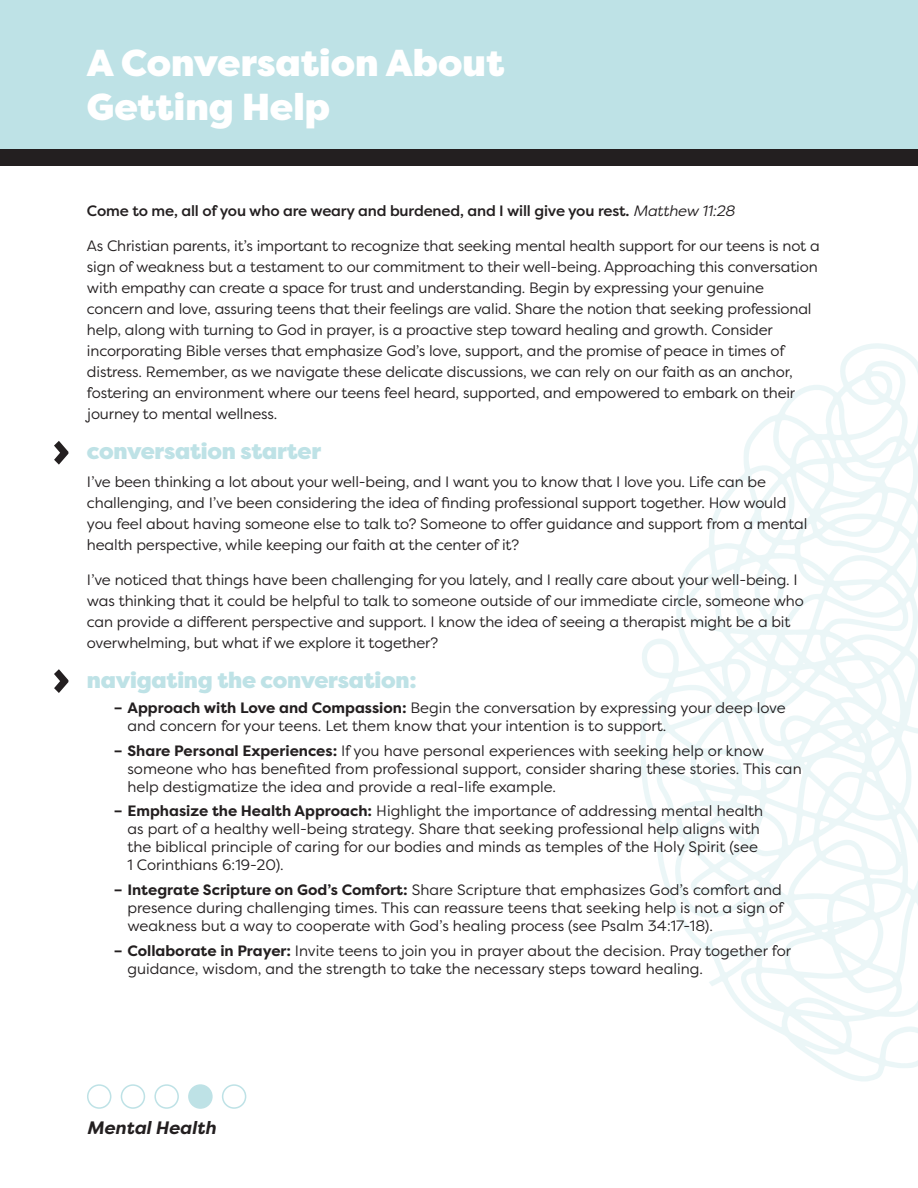
<style>
.page{position:relative;width:918px;height:1188px;background:#fff}
.page>*{position:absolute;margin:0;border:0;box-sizing:border-box;transform-origin:0 0}
.Main_Header{font:900 37.5px/43.5px "Filson Pro";color:#fff}
.t1{font:900 22.5px "Filson Pro";letter-spacing:-.01em;color:#bee2e6}
.t2{font:italic 700 18px "Filson Pro";color:#231f20}
.Copy{font:15px/21px "Filson Pro";letter-spacing:-.01em;color:#231f20}
.Bible_Verse{font:500 15px "Filson Pro";letter-spacing:-.01em;color:#231f20}
.s1{font-weight:400;font-style:italic}
.s2{font-weight:700}
</style>
<div class="page">
<div style="left:0;top:0;width:918px;height:154px;background:#bee2e6"></div>
<div style="left:0;top:149px;width:918px;height:17px;background:#231f20"></div>
<div style="left:87px;top:1084px;width:24px;height:25px;border:2px solid #bee2e6;border-radius:50%"></div>
<div style="left:121px;top:1084px;width:24px;height:25px;border:2px solid #bee2e6;border-radius:50%"></div>
<div style="left:154px;top:1084px;width:25px;height:25px;border:2px solid #bee2e6;border-radius:50%"></div>
<div style="left:189px;top:1085px;width:23px;height:23px;background:#bee2e6;border-radius:50%"></div>
<div style="left:188px;top:1084px;width:25px;height:25px;border:2px solid #bee2e6;border-radius:50%"></div>
<div style="left:222px;top:1084px;width:24px;height:25px;border:2px solid #bee2e6;border-radius:50%"></div>
<svg style="left:640px;top:343px;width:278px;height:738px"></svg>
<svg style="left:54px;top:441px;width:14px;height:24px"></svg>
<svg style="left:54px;top:669px;width:14px;height:24px"></svg>
<p class="Main_Header" style="left:87px;top:42px;width:419px">A Conversation About<br>Getting Help</p>
<p class="Bible_Verse" style="left:87px;top:201px;width:649px">Come to me, all of you who are weary and burdened, and I will give you rest. <span class="s1">Matthew 11:28</span></p>
<p class="Copy" style="left:87px;top:235px;width:734px">As Christian parents, it’s important to recognize that seeking mental health support for our teens is not a sign of weakness but a testament to our commitment to their well-being. Approaching this conversation with empathy can create a space for trust and understanding. Begin by expressing your genuine concern and love, assuring teens that their feelings are valid. Share the notion that seeking professional help, along with turning to God in prayer, is a proactive step toward healing and growth. Consider incorporating Bible verses that emphasize God’s love, support, and the promise of peace in times of distress. Remember, as we navigate these delicate discussions, we can rely on our faith as an anchor, fostering an environment where our teens feel heard, supported, and empowered to embark on their journey to mental wellness.</p>
<p class="t1" style="left:87px;top:438px;width:236px">conversation starter</p>
<p class="Copy" style="left:87px;top:471px;width:722px">I’ve been thinking a lot about your well-being, and I want you to know that I love you. Life can be challenging, and I’ve been considering the idea of finding professional support together. How would you feel about having someone else to talk to? Someone to offer guidance and support from a mental health perspective, while keeping our faith at the center of it?</p>
<p class="Copy" style="left:87px;top:569px;width:718px">I’ve noticed that things have been challenging for you lately, and I really care about your well-being. I was thinking that it could be helpful to talk to someone outside of our immediate circle, someone who can provide a different perspective and support. I know the idea of seeing a therapist might be a bit overwhelming, but what if we explore it together?</p>
<p class="t1" style="left:87px;top:666px;width:331px">navigating the conversation:</p>
<p class="Copy" style="left:127px;top:698px;width:660px;line-height:18px;text-indent:-14px"><span class="s2">– Approach with Love and Compassion:</span> Begin the conversation by expressing your deep love and concern for your teens. Let them know that your intention is to support.</p>
<p class="Copy" style="left:127px;top:741px;width:676px;line-height:18px;text-indent:-14px"><span class="s2">– Share Personal Experiences:</span> If you have personal experiences with seeking help or know someone who has benefited from professional support, consider sharing these stories. This can help destigmatize the idea and provide a real-life example.</p>
<p class="Copy" style="left:127px;top:802px;width:637px;line-height:18px;text-indent:-14px"><span class="s2">– Emphasize the Health Approach:</span> Highlight the importance of addressing mental health as part of a healthy well-being strategy. Share that seeking professional help aligns with the biblical principle of caring for our bodies and minds as temples of the Holy Spirit (see 1 Corinthians 6:19-20).</p>
<p class="Copy" style="left:127px;top:881px;width:658px;line-height:18px;text-align:justify;text-indent:-14px"><span class="s2">– Integrate Scripture on God’s Comfort:</span> Share Scripture that emphasizes God’s comfort and presence during challenging times. This can reassure teens that seeking help is not a sign of weakness but a way to cooperate with God’s healing process (see Psalm 34:17-18).</p>
<p class="Copy" style="left:127px;top:941px;width:665px;line-height:18px;text-indent:-14px"><span class="s2">– Collaborate in Prayer:</span> Invite teens to join you in prayer about the decision. Pray together for guidance, wisdom, and the strength to take the necessary steps toward healing.</p>
<p class="t2" style="left:87px;top:1116px;width:130px">Mental Health</p>
</div>
